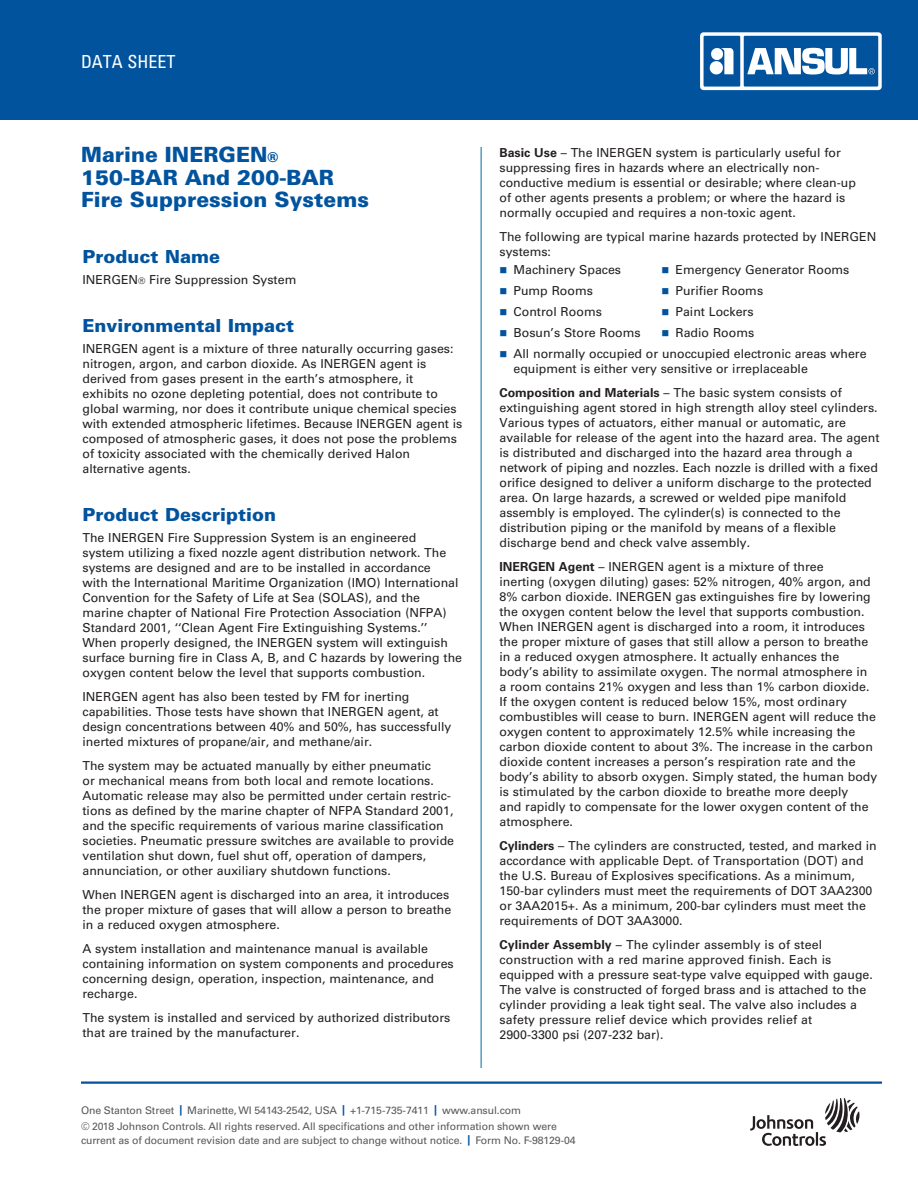
<style>
.page{position:relative;width:918px;height:1188px;background:#fff}
.page>*{position:absolute;margin:0;border:0;box-sizing:border-box;transform-origin:0 0}
._02_Data_Sheet_Heade{font:900 21px/22.5px "Univers LT Std";color:#01539e}
._03_12_pt_Blue_Heade{font:900 18px "Univers LT Std";color:#01539e}
.t1{font:condensed 18px "Univers LT Std";color:#fff}
._06_Text_8_25{font:12.3px/15px "Univers LT Std";color:#231f20}
._05_Text_1st_Graph{font:12.3px/15px "Univers LT Std";color:#231f20}
._08_Bullet_Text{font:12.3px/15px "Univers LT Std";color:#231f20}
._07_Bullet_Text_1st{font:12.3px "Univers LT Std";color:#231f20}
.t2{font:10.5px/16.4px "Univers LT Std";letter-spacing:-.01em;color:#57585a}
.s1{font-size:13.5px}
.s2{font-size:9px}
.s3{font-weight:700}
.s4{color:#01539e}
.s5{font-weight:700;color:#01539e}
</style>
<div class="page">
<div style="left:0;top:0;width:918px;height:120px;background:#01539e"></div>
<hr style="left:481px;top:147px;width:1px;height:921px;background:#0068a9">
<hr style="left:81px;top:1082px;width:801px;height:2px;background:#01539e">
<svg style="left:750px;top:1098px;width:109px;height:48px"></svg>
<svg style="left:700px;top:32px;width:182px;height:58px"></svg>
<h2 class="t1" style="left:81px;top:50px;width:96px">DATA SHEET</h2>
<p class="_02_Data_Sheet_Heade" style="left:81px;top:143px;width:290px">Marine INERGEN<span class="s1">®<br></span>150-BAR And 200-BAR<br>Fire Suppression Systems</p>
<p class="_03_12_pt_Blue_Heade" style="left:82px;top:245px;width:139px">Product Name</p>
<p class="_05_Text_1st_Graph" style="left:82px;top:272px;width:215px">INERGEN<span class="s2">®</span> Fire Suppression System</p>
<p class="_03_12_pt_Blue_Heade" style="left:82px;top:314px;width:213px">Environmental Impact</p>
<p class="_05_Text_1st_Graph" style="left:82px;top:341px;width:381px">INERGEN agent is a mixture of three naturally occurring gases: nitrogen, argon, and carbon dioxide. As INERGEN agent is derived from gases present in the earth’s atmosphere, it<br>exhibits no ozone depleting potential, does not contribute to global warming, nor does it contribute unique chemical species with extended atmospheric lifetimes. Because INERGEN agent is composed of atmospheric gases, it does not pose the problems of toxicity associated with the chemically derived Halon alternative agents.</p>
<p class="_03_12_pt_Blue_Heade" style="left:82px;top:503px;width:195px">Product Description</p>
<p class="_05_Text_1st_Graph" style="left:82px;top:530px;width:381px">The INERGEN Fire Suppression System is an engineered<br>system utilizing a fixed nozzle agent distribution network. The systems are designed and are to be installed in accordance<br>with the International Maritime Organization (IMO) International Convention for the Safety of Life at Sea (SOLAS), and the marine chapter of National Fire Protection Association (NFPA)<br>Standard 2001, ‘‘Clean Agent Fire Extinguishing Systems.’’ When properly designed, the INERGEN system will extinguish surface burning fire in Class A, B, and C hazards by lowering the oxygen content below the level that supports combustion.</p>
<p class="_06_Text_8_25" style="left:82px;top:689px;width:370px">INERGEN agent has also been tested by FM for inerting capabilities. Those tests have shown that INERGEN agent, at design concentrations between 40% and 50%, has successfully inerted mixtures of propane/air, and methane/air.</p>
<p class="_06_Text_8_25" style="left:82px;top:758px;width:373px">The system may be actuated manually by either pneumatic<br>or mechanical means from both local and remote locations.<br>Automatic release may also be permitted under certain restric&shy;tions as defined by the marine chapter of NFPA Standard 2001, and the specific requirements of various marine classification societies. Pneumatic pressure switches are available to provide ventilation shut down, fuel shut off, operation of dampers, annunciation, or other auxiliary shutdown functions.</p>
<p class="_06_Text_8_25" style="left:82px;top:887px;width:370px">When INERGEN agent is discharged into an area, it introduces the proper mixture of gases that will allow a person to breathe in a reduced oxygen atmosphere.</p>
<p class="_06_Text_8_25" style="left:82px;top:941px;width:373px">A system installation and maintenance manual is available containing information on system components and procedures concerning design, operation, inspection, maintenance, and recharge.</p>
<p class="_06_Text_8_25" style="left:82px;top:1010px;width:369px">The system is installed and serviced by authorized distributors that are trained by the manufacturer.</p>
<p class="_06_Text_8_25" style="left:500px;top:145px;width:358px"><span class="s3">Basic Use</span> – The INERGEN system is particularly useful for suppressing fires in hazards where an electrically non&shy;conductive medium is essential or desirable; where clean-up of other agents presents a problem; or where the hazard is normally occupied and requires a non-toxic agent.</p>
<p class="_06_Text_8_25" style="left:500px;top:229px;width:378px">The following are typical marine hazards protected by INERGEN systems:</p>
<p class="_07_Bullet_Text_1st" style="left:500px;top:262px;width:123px"><span class="s4">■</span> Machinery Spaces</p>
<p class="_07_Bullet_Text_1st" style="left:662px;top:262px;width:189px"><span class="s4">■</span> Emergency Generator Rooms</p>
<p class="_08_Bullet_Text" style="left:500px;top:283px;width:95px"><span class="s4">■</span> Pump Rooms</p>
<p class="_08_Bullet_Text" style="left:662px;top:283px;width:103px"><span class="s4">■</span> Purifier Rooms</p>
<p class="_08_Bullet_Text" style="left:500px;top:304px;width:104px"><span class="s4">■</span> Control Rooms</p>
<p class="_08_Bullet_Text" style="left:662px;top:304px;width:94px"><span class="s4">■</span> Paint Lockers</p>
<p class="_08_Bullet_Text" style="left:500px;top:325px;width:143px"><span class="s4">■</span> Bosun’s Store Rooms</p>
<p class="_08_Bullet_Text" style="left:662px;top:325px;width:94px"><span class="s4">■</span> Radio Rooms</p>
<p class="_08_Bullet_Text" style="left:514px;top:346px;width:355px;text-indent:-14px"><span class="s4">■</span> All normally occupied or unoccupied electronic areas where equipment is either very sensitive or irreplaceable</p>
<p class="_06_Text_8_25" style="left:500px;top:385px;width:381px"><span class="s3">Composition and Materials</span> – The basic system consists of extinguishing agent stored in high strength alloy steel cylinders.<br>Various types of actuators, either manual or automatic, are available for release of the agent into the hazard area. The agent is distributed and discharged into the hazard area through a network of piping and nozzles. Each nozzle is drilled with a fixed orifice designed to deliver a uniform discharge to the protected area. On large hazards, a screwed or welded pipe manifold assembly is employed. The cylinder(s) is connected to the distribution piping or the manifold by means of a flexible discharge bend and check valve assembly.</p>
<p class="_06_Text_8_25" style="left:500px;top:559px;width:379px"><span class="s3">INERGEN Agent</span> – INERGEN agent is a mixture of three<br>inerting (oxygen diluting) gases: 52% nitrogen, 40% argon, and 8% carbon dioxide. INERGEN gas extinguishes fire by lowering the oxygen content below the level that supports combustion.<br>When INERGEN agent is discharged into a room, it introduces the proper mixture of gases that still allow a person to breathe in a reduced oxygen atmosphere. It actually enhances the body’s ability to assimilate oxygen. The normal atmosphere in<br>a room contains 21% oxygen and less than 1% carbon dioxide.<br>If the oxygen content is reduced below 15%, most ordinary combustibles will cease to burn. INERGEN agent will reduce the oxygen content to approximately 12.5% while increasing the carbon dioxide content to about 3%. The increase in the carbon dioxide content increases a person’s respiration rate and the body’s ability to absorb oxygen. Simply stated, the human body is stimulated by the carbon dioxide to breathe more deeply<br>and rapidly to compensate for the lower oxygen content of the atmosphere.</p>
<p class="_06_Text_8_25" style="left:500px;top:838px;width:379px"><span class="s3">Cylinders</span> – The cylinders are constructed, tested, and marked in accordance with applicable Dept. of Transportation (DOT) and the U.S. Bureau of Explosives specifications. As a minimum, 150-bar cylinders must meet the requirements of DOT 3AA2300 or 3AA2015+. As a minimum, 200-bar cylinders must meet the requirements of DOT 3AA3000.</p>
<p class="_06_Text_8_25" style="left:500px;top:937px;width:375px"><span class="s3">Cylinder Assembly</span> – The cylinder assembly is of steel construction with a red marine approved finish. Each is equipped with a pressure seat-type valve equipped with gauge.<br>The valve is constructed of forged brass and is attached to the cylinder providing a leak tight seal. The valve also includes a safety pressure relief device which provides relief at 2900-3300 psi (207-232 bar).</p>
<p class="t2" style="left:81px;top:1102px;width:477px">One Stanton Street <span class="s5">|</span> Marinette, WI 54143-2542, USA <span class="s5">|</span> +1-715-735-7411 <span class="s5">|</span> www.ansul.com<br>© 2018 Johnson Controls. All rights reserved. All specifications and other information shown were</p>
<p class="t2" style="left:81px;top:1132px;width:496px">current as of document revision date and are subject to change without notice. <span class="s5">|</span> Form No. F-98129-04</p>
</div>
